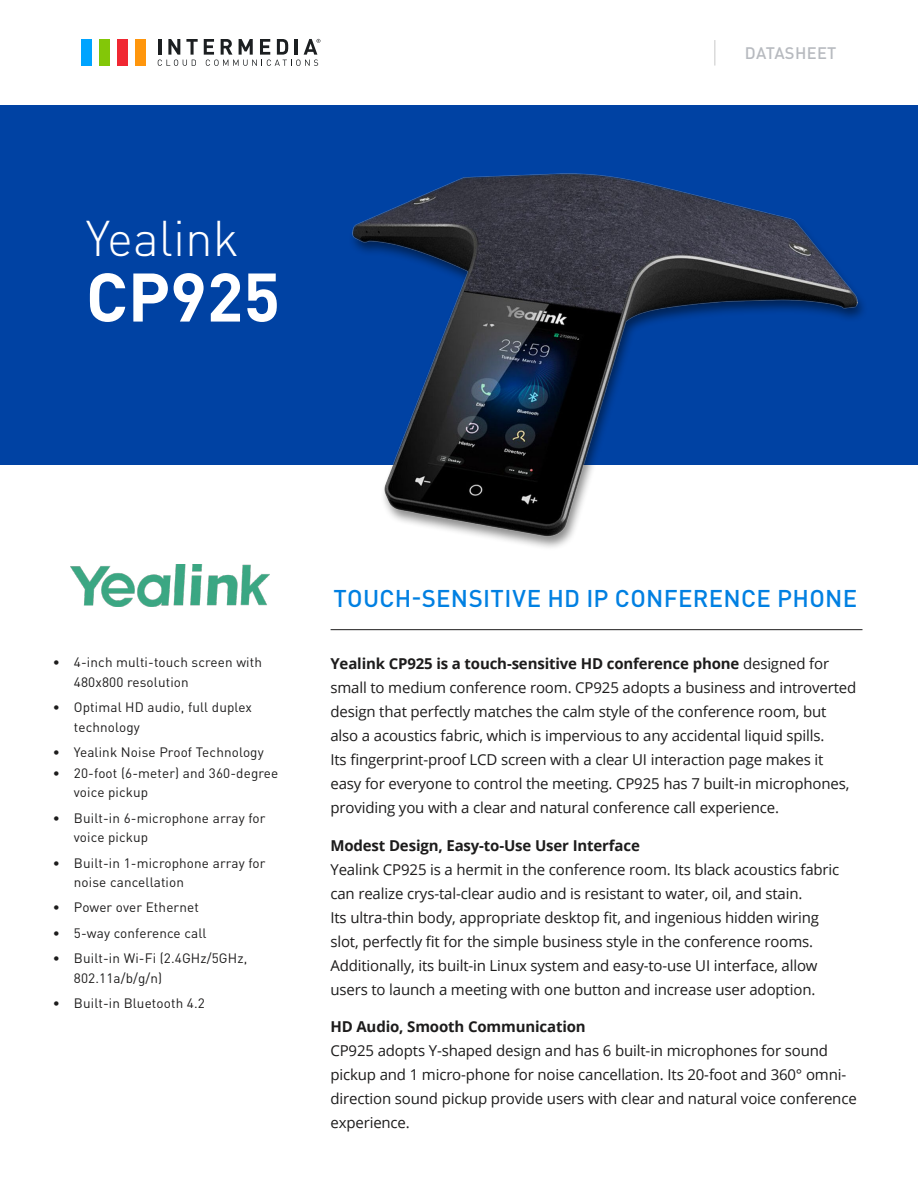
<style>
.page{position:relative;width:918px;height:1188px;background:#fff}
.page>*{position:absolute;margin:0;border:0;box-sizing:border-box;transform-origin:0 0}
.t1{font:700 67.5px "DIN Pro";color:#fff}
.t2{font:300 49.5px "DIN Pro";color:#fff}
.t3{font:500 24px "DIN Pro";letter-spacing:.01em;color:#0180e2}
.t4{font:500 16.5px "DIN Pro";letter-spacing:.02em;color:#b7babf}
.t5{font:15px/24px "Open Sans";letter-spacing:-.01em;color:#1d1c1c}
.t6{font:700 15px "Open Sans";letter-spacing:-.01em;color:#1d1c1c}
.t7{font:13.5px/19.5px "DIN Pro";letter-spacing:.01em;color:#1d1c1c}
.s1{font-weight:700}
</style>
<div class="page">
<div style="left:0;top:105px;width:918px;height:360px;background:#0042a3"></div>
<div style="left:136px;top:39px;width:10px;height:26px;background:#ff960c"></div>
<div style="left:81px;top:39px;width:10px;height:26px;background:#00a4ff"></div>
<div style="left:99px;top:39px;width:10px;height:26px;background:#83c708"></div>
<div style="left:117px;top:39px;width:10px;height:26px;background:#f02732"></div>
<svg style="left:158px;top:39px;width:40px;height:27px"></svg>
<svg style="left:204px;top:39px;width:116px;height:27px"></svg>
<hr style="left:714px;top:40px;width:2px;height:26px;background:#000">
<div style="left:348px;top:172px;width:520px;height:379px;background:#000;opacity:.46"></div>
<img style="left:353px;top:172px;width:505px;height:379px">
<hr style="left:331px;top:629px;width:532px;height:1px;background:#1d1c1c">
<img style="left:70px;top:565px;width:199px;height:42px">
<h2 class="t2" style="left:86px;top:200px;width:155px">Yealink</h2>
<h1 class="t1" style="left:86px;top:241px;width:196px">CP925</h1>
<p class="t4" style="left:745px;top:39px;width:93px">DATASHEET</p>
<p class="t7" style="left:74px;top:651px;width:190px;text-indent:-21px">• 4-inch multi-touch screen with<br>480x800 resolution</p>
<p class="t7" style="left:74px;top:696px;width:180px;text-indent:-21px">• Optimal HD audio, full duplex technology</p>
<p class="t7" style="left:53px;top:741px;width:212px">• Yealink Noise Proof Technology</p>
<p class="t7" style="left:74px;top:762px;width:206px;text-indent:-21px">• 20-foot (6-meter) and 360-degree voice pickup</p>
<p class="t7" style="left:74px;top:807px;width:193px;text-indent:-21px">• Built-in 6-microphone array for voice pickup</p>
<p class="t7" style="left:74px;top:852px;width:193px;text-indent:-21px">• Built-in 1-microphone array for noise cancellation</p>
<p class="t7" style="left:53px;top:896px;width:148px">• Power over Ethernet</p>
<p class="t7" style="left:53px;top:922px;width:155px">• 5-way conference call</p>
<p class="t7" style="left:74px;top:947px;width:175px;text-indent:-21px">• Built-in Wi-Fi (2.4GHz/5GHz,<br>802.11a/b/g/n)</p>
<p class="t7" style="left:53px;top:992px;width:154px">• Built-in Bluetooth 4.2</p>
<h3 class="t3" style="left:333px;top:579px;width:525px">TOUCH-SENSITIVE HD IP CONFERENCE PHONE</h3>
<p class="t5" style="left:330px;top:651px;width:527px"><span class="s1">Yealink CP925 is a touch-sensitive HD conference phone</span> designed for small to medium conference room. CP925 adopts a business and introverted design that perfectly matches the calm style of the conference room, but also a acoustics fabric, which is impervious to any accidental liquid spills.<br>Its fingerprint-proof LCD screen with a clear UI interaction page makes it easy for everyone to control the meeting. CP925 has 7 built-in microphones, providing you with a clear and natural conference call experience.</p>
<p class="t6" style="left:330px;top:835px;width:311px">Modest Design, Easy-to-Use User Interface</p>
<p class="t5" style="left:330px;top:857px;width:510px">Yealink CP925 is a hermit in the conference room. Its black acoustics fabric can realize crys-tal-clear audio and is resistant to water, oil, and stain.<br>Its ultra-thin body, appropriate desktop fit, and ingenious hidden wiring slot, perfectly fit for the simple business style in the conference rooms.<br>Additionally, its built-in Linux system and easy-to-use UI interface, allow users to launch a meeting with one button and increase user adoption.</p>
<p class="t6" style="left:330px;top:1016px;width:257px">HD Audio, Smooth Communication</p>
<p class="t5" style="left:330px;top:1038px;width:528px">CP925 adopts Y-shaped design and has 6 built-in microphones for sound pickup and 1 micro-phone for noise cancellation. Its 20-foot and 360° omni&shy;direction sound pickup provide users with clear and natural voice conference experience.</p>
</div>
